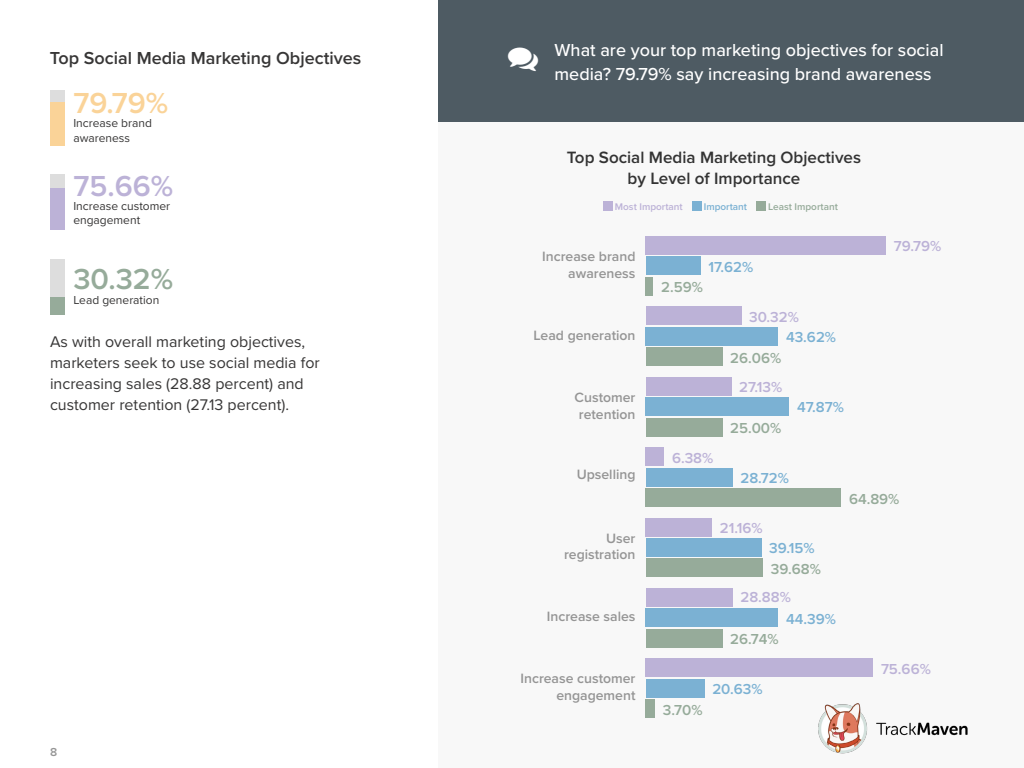
<style>
.page{position:relative;width:1024px;height:768px;background:#fff}
.page>*{position:absolute;margin:0;border:0;box-sizing:border-box;transform-origin:0 0}
.t1{font:600 30px "Proxima Nova";color:#96ab9a}
.t2{font:600 30px "Proxima Nova";color:#bcb2d7}
.t3{font:600 30px "Proxima Nova";color:#fad398}
.t4{font:500 18px/24px "Proxima Nova";color:#fff}
.t5{font:600 18px "Proxima Nova";color:#373636}
.t6{font:600 17px/20.4px "Proxima Nova";color:#333;text-align:center}
.t7{font:16px/21px "Proxima Nova";color:#373636}
.t8{font:600 15px "Proxima Nova";color:#7bb1d3}
.t9{font:600 15px "Proxima Nova";color:#bcb2d7}
.t10{font:600 15px "Proxima Nova";color:#96ab9a}
.t11{font:600 14px/16.8px "Proxima Nova";color:#959595;text-align:right}
.t12{font:12px/14.4px "Proxima Nova";color:#373636}
.t13{font:600 12px "Proxima Nova";color:#959595}
.t14{font:600 10px "Proxima Nova";color:#96ab9a}
.t15{font:600 10px "Proxima Nova";color:#bcb2d7}
.t16{font:600 10px "Proxima Nova";color:#7bb1d3}
</style>
<div class="page">
<div style="left:438px;top:0;width:586px;height:768px;background:#f8f8f8"></div>
<div style="left:438px;top:0;width:586px;height:122px;background:#4e5b63"></div>
<div style="left:50px;top:259px;width:14px;height:56px;background:#ddd"></div>
<div style="left:50px;top:297px;width:14px;height:18px;background:#96ab9a"></div>
<div style="left:50px;top:174px;width:14px;height:56px;background:#ddd"></div>
<div style="left:50px;top:188px;width:14px;height:42px;background:#bcb2d7"></div>
<div style="left:50px;top:90px;width:14px;height:56px;background:#ddd"></div>
<div style="left:50px;top:102px;width:14px;height:44px;background:#fad398"></div>
<div style="left:603px;top:201px;width:10px;height:10px;background:#bcb2d7"></div>
<div style="left:692px;top:201px;width:10px;height:10px;background:#7bb1d3"></div>
<div style="left:756px;top:201px;width:10px;height:10px;background:#96ab9a"></div>
<div style="left:646px;top:236px;width:240px;height:19px;background:#bcb2d7"></div>
<div style="left:646px;top:257px;width:54px;height:18px;background:#7bb1d3"></div>
<div style="left:646px;top:277px;width:7px;height:19px;background:#96ab9a"></div>
<div style="left:646px;top:307px;width:95px;height:18px;background:#bcb2d7"></div>
<div style="left:646px;top:327px;width:132px;height:19px;background:#7bb1d3"></div>
<div style="left:646px;top:348px;width:76px;height:18px;background:#96ab9a"></div>
<div style="left:646px;top:377px;width:85px;height:18px;background:#bcb2d7"></div>
<div style="left:646px;top:397px;width:143px;height:19px;background:#7bb1d3"></div>
<div style="left:646px;top:418px;width:76px;height:18px;background:#96ab9a"></div>
<div style="left:646px;top:447px;width:18px;height:19px;background:#bcb2d7"></div>
<div style="left:646px;top:468px;width:86px;height:18px;background:#7bb1d3"></div>
<div style="left:646px;top:488px;width:195px;height:19px;background:#96ab9a"></div>
<div style="left:646px;top:518px;width:66px;height:18px;background:#bcb2d7"></div>
<div style="left:646px;top:538px;width:115px;height:19px;background:#7bb1d3"></div>
<div style="left:646px;top:559px;width:117px;height:18px;background:#96ab9a"></div>
<div style="left:646px;top:588px;width:86px;height:19px;background:#bcb2d7"></div>
<div style="left:646px;top:609px;width:132px;height:18px;background:#7bb1d3"></div>
<div style="left:646px;top:629px;width:76px;height:19px;background:#96ab9a"></div>
<div style="left:646px;top:659px;width:227px;height:18px;background:#bcb2d7"></div>
<div style="left:646px;top:679px;width:58px;height:19px;background:#7bb1d3"></div>
<div style="left:646px;top:700px;width:9px;height:18px;background:#96ab9a"></div>
<img style="left:818px;top:703px;width:150px;height:51px">
<p class="t5" style="left:50px;top:47px;width:313px">Top Social Media Marketing Objectives</p>
<h1 class="t3" style="left:73px;top:85px;width:96px">79.79%</h1>
<p class="t12" style="left:73px;top:116px;width:80px">Increase brand awareness</p>
<h1 class="t2" style="left:73px;top:168px;width:101px">75.66%</h1>
<p class="t12" style="left:73px;top:199px;width:98px">Increase customer engagement</p>
<h1 class="t1" style="left:73px;top:261px;width:101px">30.32%</h1>
<p class="t12" style="left:73px;top:293px;width:87px">Lead generation</p>
<p class="t7" style="left:50px;top:332px;width:271px">As with overall marketing objectives, marketers seek to use social media for increasing sales (28.88 percent) and customer retention (27.13 percent).</p>
<p class="t13" style="left:50px;top:745px;width:9px">8</p>
<p class="t4" style="left:555px;top:39px;width:391px">What are your top marketing objectives for social media? 79.79% say increasing brand awareness</p>
<p class="t6" style="left:567px;top:148px;width:296px">Top Social Media Marketing Objectives by Level of Importance</p>
<p class="t15" style="left:615px;top:201px;width:69px">Most Important</p>
<p class="t16" style="left:704px;top:201px;width:45px">Important</p>
<p class="t14" style="left:768px;top:201px;width:71px">Least Important</p>
<p class="t11" style="left:542px;top:248px;width:95px">Increase brand awareness</p>
<p class="t8" style="left:708px;top:258px;width:47px">17.62%</p>
<p class="t11" style="left:534px;top:327px;width:103px">Lead generation</p>
<p class="t11" style="left:575px;top:389px;width:62px;text-align:center">Customer retention</p>
<p class="t11" style="left:577px;top:467px;width:60px">Upselling</p>
<p class="t10" style="left:661px;top:278px;width:43px">2.59%</p>
<p class="t9" style="left:672px;top:449px;width:43px">6.38%</p>
<p class="t9" style="left:749px;top:308px;width:51px">30.32%</p>
<p class="t8" style="left:786px;top:328px;width:52px">43.62%</p>
<p class="t10" style="left:730px;top:349px;width:53px">26.06%</p>
<p class="t9" style="left:739px;top:378px;width:45px">27.13%</p>
<p class="t10" style="left:730px;top:419px;width:53px">25.00%</p>
<p class="t8" style="left:797px;top:398px;width:49px">47.87%</p>
<p class="t8" style="left:740px;top:469px;width:50px">28.72%</p>
<p class="t9" style="left:894px;top:237px;width:49px">79.79%</p>
<p class="t11" style="left:564px;top:530px;width:73px">User registration</p>
<p class="t11" style="left:547px;top:609px;width:90px">Increase sales</p>
<p class="t11" style="left:520px;top:671px;width:116px">Increase customer engagement</p>
<p class="t9" style="left:720px;top:519px;width:44px">21.16%</p>
<p class="t8" style="left:769px;top:539px;width:47px">39.15%</p>
<p class="t10" style="left:771px;top:560px;width:52px">39.68%</p>
<p class="t9" style="left:740px;top:588px;width:52px">28.88%</p>
<p class="t8" style="left:786px;top:610px;width:51px">44.39%</p>
<p class="t10" style="left:730px;top:630px;width:50px">26.74%</p>
<p class="t10" style="left:663px;top:701px;width:41px">3.70%</p>
<p class="t8" style="left:712px;top:680px;width:52px">20.63%</p>
<p class="t10" style="left:849px;top:490px;width:52px">64.89%</p>
<p class="t9" style="left:881px;top:660px;width:51px">75.66%</p>
</div>
